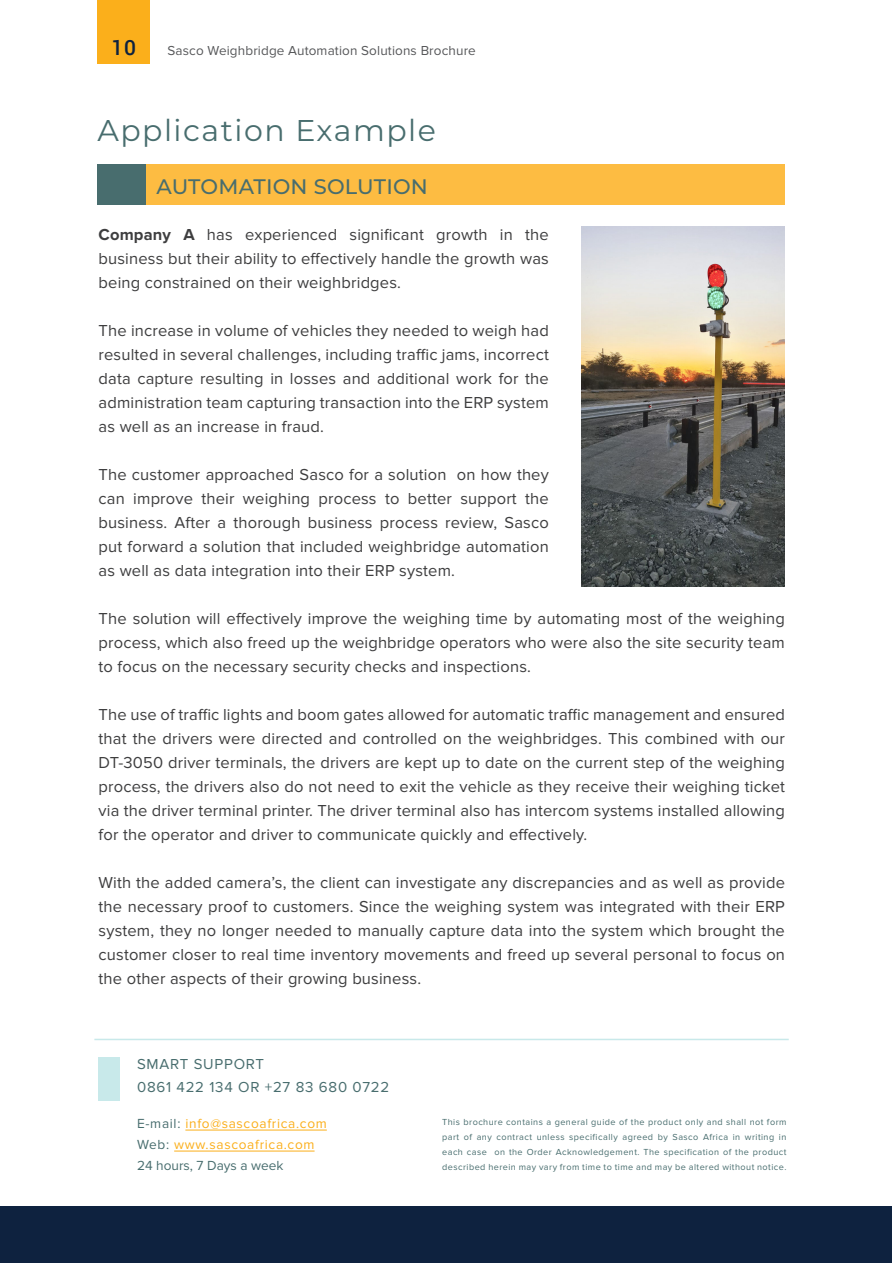
<style>
.page{position:relative;width:893px;height:1263px;background:#fff}
.page>*{position:absolute;margin:0;border:0;box-sizing:border-box;transform-origin:0 0}
.Body_Dark{font:30px "Montserrat";letter-spacing:.05em;color:#486d6e}
.Body_Dark-2{font:500 21px "Montserrat";letter-spacing:.01em;color:#486d6e}
.H--3{font:500 21px "Roboto";color:#0e223f}
.Body_Dark-3{font:16.5px/24px "Proxima Nova";letter-spacing:.01em;color:#3e3e3f;text-align:justify}
.Body_Dark-4{font:15px "Proxima Nova";letter-spacing:.05em;color:#486d6e}
.Body_Dark-5{font:13.65px "Proxima Nova";letter-spacing:.05em;color:#fbaf1b}
.Body_Dark-6{font:13.65px "Proxima Nova";color:#486d6e}
.H--3-2{font:13.5px "Proxima Nova";letter-spacing:.01em;color:#57585a}
.H-4{font:9.15px/15.1px "Proxima Nova";letter-spacing:.05em;color:#486d6e;text-align:justify}
.s1{font-weight:700}
.s2{color:#486d6e}
</style>
<div class="page">
<div style="left:97px;top:164px;width:687px;height:40px;background:#fdbc42"></div>
<div style="left:97px;top:164px;width:49px;height:40px;background:#486d6e"></div>
<img style="left:582px;top:226px;width:202px;height:361px">
<div style="left:0;top:1206px;width:891px;height:57px;background:#0e223f"></div>
<div style="left:99px;top:1057px;width:21px;height:44px;background:#c8e9ea"></div>
<hr style="left:185px;top:1130px;width:142px;height:1px;background:#fbaf1b">
<hr style="left:174px;top:1151px;width:141px;height:1px;background:#fbaf1b">
<hr style="left:94px;top:1039px;width:695px;height:1px;background:#c8e9ea">
<div style="left:98px;top:0;width:52px;height:64px;background:#fbaf1b"></div>
<p class="H--3" style="left:111px;top:33px;width:26px">10</p>
<p class="H--3-2" style="left:168px;top:42px;width:310px">Sasco Weighbridge Automation Solutions Brochure</p>
<p class="Body_Dark" style="left:97px;top:111px;width:340px">Application Example</p>
<p class="Body_Dark-2" style="left:156px;top:172px;width:273px">AUTOMATION SOLUTION</p>
<p class="Body_Dark-3" style="left:99px;top:223px;width:452px"><span class="s1">Company A</span> has experienced significant growth in the business but their ability to effectively handle the growth was being constrained on their weighbridges.</p>
<p class="Body_Dark-3" style="left:99px;top:319px;width:452px">The increase in volume of vehicles they needed to weigh had resulted in several challenges, including traffic jams, incorrect data capture resulting in losses and additional work for the administration team capturing transaction into the ERP system as well as an increase in fraud.</p>
<p class="Body_Dark-3" style="left:99px;top:463px;width:452px">The customer approached Sasco for a solution on how they can improve their weighing process to better support the business. After a thorough business process review, Sasco put forward a solution that included weighbridge automation as well as data integration into their ERP system.</p>
<p class="Body_Dark-3" style="left:99px;top:607px;width:688px">The solution will effectively improve the weighing time by automating most of the weighing process, which also freed up the weighbridge operators who were also the site security team to focus on the necessary security checks and inspections.</p>
<p class="Body_Dark-3" style="left:99px;top:703px;width:688px">The use of traffic lights and boom gates allowed for automatic traffic management and ensured that the drivers were directed and controlled on the weighbridges. This combined with our DT-3050 driver terminals, the drivers are kept up to date on the current step of the weighing process, the drivers also do not need to exit the vehicle as they receive their weighing ticket via the driver terminal printer. The driver terminal also has intercom systems installed allowing for the operator and driver to communicate quickly and effectively.</p>
<p class="Body_Dark-3" style="left:99px;top:871px;width:688px">With the added camera’s, the client can investigate any discrepancies and as well as provide the necessary proof to customers. Since the weighing system was integrated with their ERP system, they no longer needed to manually capture data into the system which brought the customer closer to real time inventory movements and freed up several personal to focus on the other aspects of their growing business.</p>
<p class="Body_Dark-4" style="left:137px;top:1055px;width:129px">SMART SUPPORT</p>
<p class="Body_Dark-4" style="left:137px;top:1078px;width:254px">0861 422 134 OR +27 83 680 0722</p>
<p class="Body_Dark-5" style="left:137px;top:1116px;width:191px"><span class="s2">E-mail:</span> info@sascoafrica.com</p>
<p class="Body_Dark-5" style="left:137px;top:1137px;width:179px"><span class="s2">Web:</span> www.sascoafrica.com</p>
<p class="Body_Dark-6" style="left:137px;top:1158px;width:148px">24 hours, 7 Days a week</p>
<p class="H-4" style="left:442px;top:1114px;width:346px">This brochure contains a general guide of the product only and shall not form part of any contract unless specifically agreed by Sasco Africa in writing in each case on the Order Acknowledgement. The specification of the product described herein may vary from time to time and may be altered without notice.</p>
</div>
